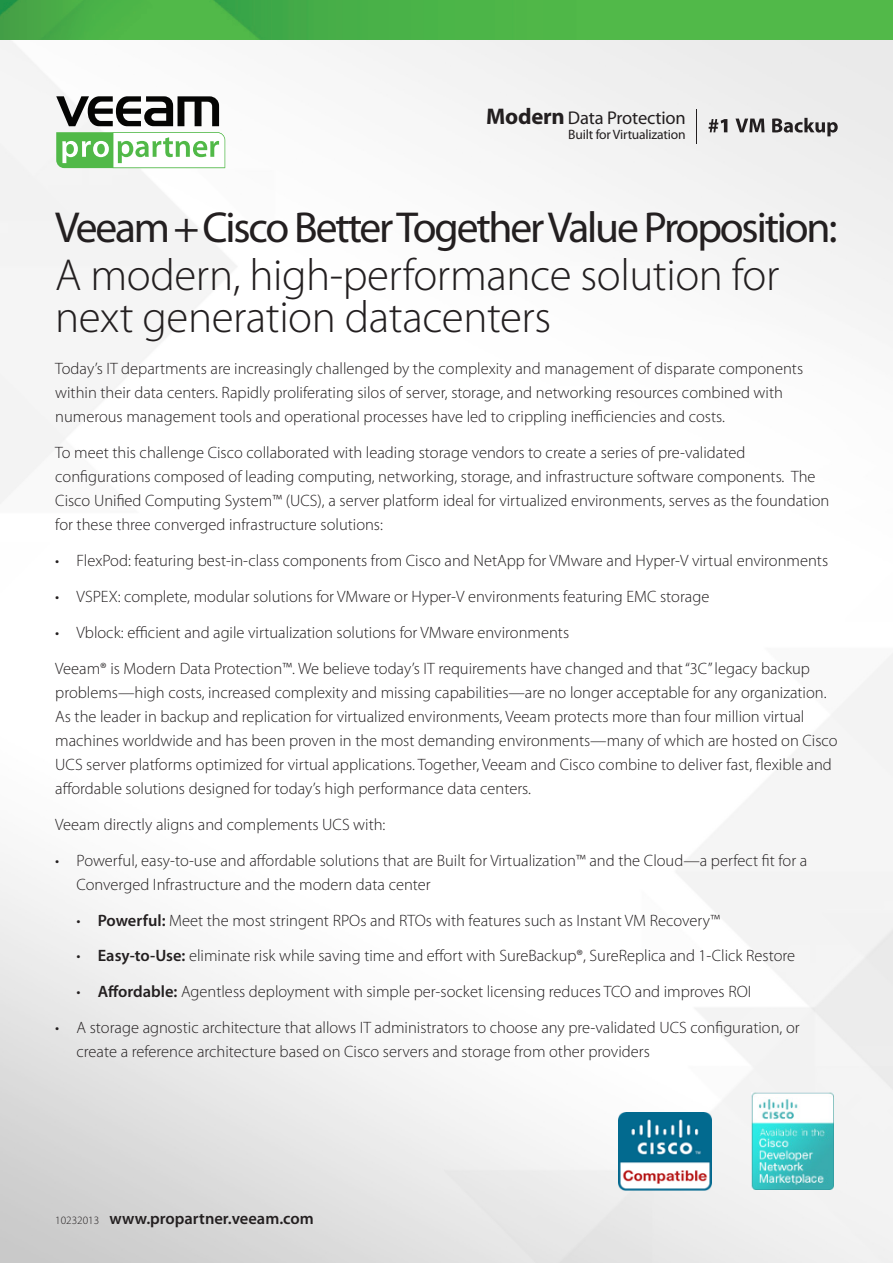
<style>
.page{position:relative;width:893px;height:1263px;background:#fff}
.page>*{position:absolute;margin:0;border:0;box-sizing:border-box;transform-origin:0 0}
.t1{font:300 45px/42px "Myriad Pro";letter-spacing:-.01em;color:#231f20}
.t2{font:43.5px "Myriad Pro";letter-spacing:-.05em;color:#231f20}
.t3{font:18.45px "Myriad Pro";letter-spacing:-.01em;color:#231f20}
.Basic_body_text{font:300 16.5px/24px "Myriad Pro";color:#231f20}
.Basic_body_text-2{font:600 16.5px "Myriad Pro";color:#231f20}
.t4{font:13.65px "Myriad Pro";letter-spacing:-.015em;color:#231f20}
.Date{font:300 11.25px "Myriad Pro";color:#231f20}
.s1{font-weight:700;font-size:22.65px}
.s2{font-weight:600}
</style>
<div class="page">
<img style="left:0;top:39px;width:893px;height:1224px">
<img style="left:0;top:0;width:893px;height:39px">
<svg style="left:709px;top:119px;width:18px;height:13px"></svg>
<svg style="left:735px;top:119px;width:30px;height:13px"></svg>
<svg style="left:772px;top:118px;width:66px;height:18px"></svg>
<hr style="left:696px;top:109px;width:1px;height:35px;background:#231f20">
<svg style="left:56px;top:132px;width:169px;height:36px"></svg>
<svg style="left:56px;top:96px;width:163px;height:30px"></svg>
<img style="left:619px;top:1112px;width:93px;height:78px">
<img style="left:752px;top:1093px;width:82px;height:97px">
<p class="t3" style="left:486px;top:107px;width:201px"><span class="s1">Modern</span> Data Protection</p>
<p class="t4" style="left:568px;top:126px;width:119px">Built for Virtualization</p>
<p class="t2" style="left:55px;top:201px;width:784px">Veeam + Cisco Better Together Value Proposition:</p>
<p class="t1" style="left:55px;top:254px;width:726px">A modern, high-performance solution for next generation datacenters</p>
<p class="Basic_body_text" style="left:55px;top:357px;width:749px">Today’s IT departments are increasingly challenged by the complexity and management of disparate components within their data centers. Rapidly proliferating silos of server, storage, and networking resources combined with numerous management tools and operational processes have led to crippling inefficiencies and costs.</p>
<p class="Basic_body_text" style="left:55px;top:441px;width:776px">To meet this challenge Cisco collaborated with leading storage vendors to create a series of pre-validated configurations composed of leading computing, networking, storage, and infrastructure software components. The Cisco Unified Computing System™ (UCS), a server platform ideal for virtualized environments, serves as the foundation for these three converged infrastructure solutions:</p>
<p class="Basic_body_text" style="left:55px;top:549px;width:774px">• FlexPod: featuring best-in-class components from Cisco and NetApp for VMware and Hyper-V virtual environments</p>
<p class="Basic_body_text" style="left:55px;top:585px;width:656px">• VSPEX: complete, modular solutions for VMware or Hyper-V environments featuring EMC storage</p>
<p class="Basic_body_text" style="left:55px;top:621px;width:515px">• Vblock: efficient and agile virtualization solutions for VMware environments</p>
<p class="Basic_body_text" style="left:55px;top:656px;width:784px">Veeam® is Modern Data Protection™. We believe today’s IT requirements have changed and that “3C” legacy backup problems—high costs, increased complexity and missing capabilities—are no longer acceptable for any organization.<br>As the leader in backup and replication for virtualized environments, Veeam protects more than four million virtual machines worldwide and has been proven in the most demanding environments—many of which are hosted on Cisco UCS server platforms optimized for virtual applications. Together, Veeam and Cisco combine to deliver fast, flexible and affordable solutions designed for today’s high performance data centers.</p>
<p class="Basic_body_text" style="left:55px;top:812px;width:332px">Veeam directly aligns and complements UCS with:</p>
<p class="Basic_body_text" style="left:77px;top:848px;width:732px;text-indent:-21px">• Powerful, easy-to-use and affordable solutions that are Built for Virtualization™ and the Cloud—a perfect fit for a<br>Converged Infrastructure and the modern data center</p>
<p class="Basic_body_text" style="left:77px;top:908px;width:645px">• <span class="s2">Powerful:</span> Meet the most stringent RPOs and RTOs with features such as Instant VM Recovery™</p>
<p class="Basic_body_text" style="left:77px;top:944px;width:720px">• <span class="s2">Easy-to-Use:</span> eliminate risk while saving time and effort with SureBackup®, SureReplica and 1-Click Restore</p>
<p class="Basic_body_text" style="left:77px;top:980px;width:676px">• <span class="s2">Affordable:</span> Agentless deployment with simple per-socket licensing reduces TCO and improves ROI</p>
<p class="Basic_body_text" style="left:77px;top:1016px;width:725px;text-indent:-21px">• A storage agnostic architecture that allows IT administrators to choose any pre-validated UCS configuration, or create a reference architecture based on Cisco servers and storage from other providers</p>
<p class="Date" style="left:55px;top:1214px;width:45px">10232013</p>
<p class="Basic_body_text-2" style="left:109px;top:1208px;width:206px">www.propartner.veeam.com</p>
</div>
